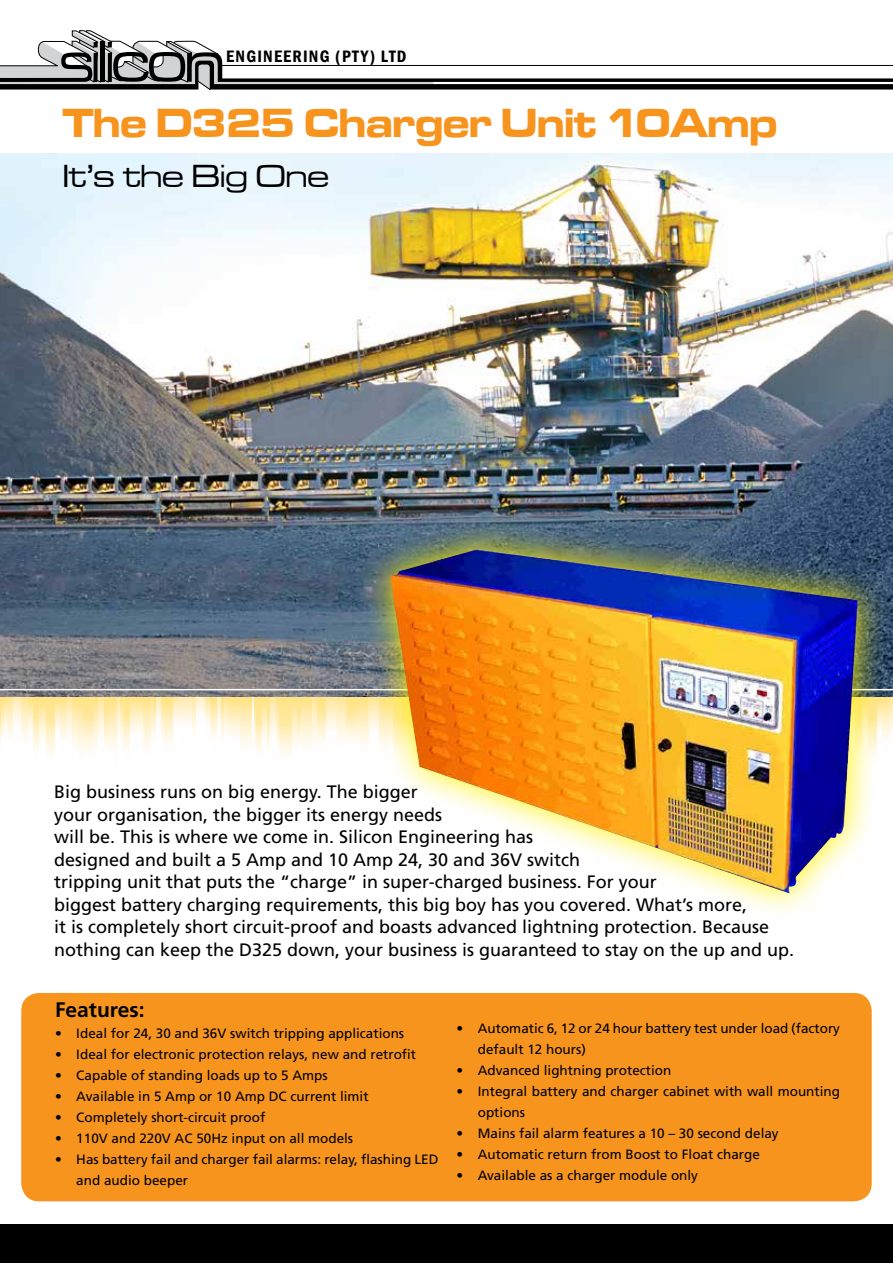
<style>
.page{position:relative;width:893px;height:1263px;background:#fff}
.page>*{position:absolute;margin:0;border:0;box-sizing:border-box;transform-origin:0 0}
.t1{font:42px "Microgramma D Bold Exte";color:#f7941e;scale:.9 1}
.t2{font:33px "Microgramma D Medi Exte";color:#000}
.t3{font:700 21px "Frutiger LT Std";color:#000}
.t4{font:18px/22.5px "Frutiger LT Std";color:#000}
.t5{font:600 condensed 17.1px "Franklin Gothic";letter-spacing:.07em;color:#000}
.t6{font:13.5px/21px "Frutiger LT Std";color:#000}
</style>
<div class="page">
<img style="left:0;top:153px;width:893px;height:544px">
<svg style="left:0;top:697px;width:1px;height:47px"></svg>
<svg style="left:1px;top:697px;width:8px;height:41px"></svg>
<svg style="left:13px;top:697px;width:8px;height:25px"></svg>
<svg style="left:23px;top:697px;width:1px;height:41px"></svg>
<svg style="left:24px;top:697px;width:5px;height:43px"></svg>
<svg style="left:33px;top:697px;width:7px;height:53px"></svg>
<svg style="left:40px;top:697px;width:6px;height:43px"></svg>
<svg style="left:46px;top:697px;width:9px;height:56px"></svg>
<svg style="left:60px;top:697px;width:8px;height:42px"></svg>
<svg style="left:72px;top:697px;width:7px;height:56px"></svg>
<svg style="left:79px;top:697px;width:3px;height:56px"></svg>
<svg style="left:82px;top:697px;width:13px;height:53px"></svg>
<svg style="left:95px;top:697px;width:4px;height:48px"></svg>
<svg style="left:103px;top:697px;width:5px;height:51px"></svg>
<svg style="left:108px;top:697px;width:8px;height:57px"></svg>
<svg style="left:116px;top:697px;width:2px;height:57px"></svg>
<svg style="left:120px;top:697px;width:1px;height:40px"></svg>
<svg style="left:123px;top:697px;width:8px;height:52px"></svg>
<svg style="left:131px;top:697px;width:13px;height:51px"></svg>
<svg style="left:144px;top:697px;width:8px;height:51px"></svg>
<svg style="left:156px;top:697px;width:5px;height:22px"></svg>
<svg style="left:163px;top:697px;width:10px;height:47px"></svg>
<svg style="left:173px;top:697px;width:5px;height:24px"></svg>
<svg style="left:178px;top:697px;width:14px;height:27px"></svg>
<svg style="left:192px;top:697px;width:4px;height:36px"></svg>
<svg style="left:196px;top:697px;width:10px;height:25px"></svg>
<svg style="left:206px;top:697px;width:5px;height:40px"></svg>
<svg style="left:211px;top:697px;width:6px;height:40px"></svg>
<svg style="left:217px;top:697px;width:4px;height:26px"></svg>
<svg style="left:223px;top:697px;width:6px;height:40px"></svg>
<svg style="left:229px;top:697px;width:12px;height:48px"></svg>
<svg style="left:2px;top:697px;width:2px;height:41px"></svg>
<svg style="left:9px;top:697px;width:4px;height:41px"></svg>
<svg style="left:21px;top:697px;width:2px;height:41px"></svg>
<svg style="left:29px;top:697px;width:4px;height:32px"></svg>
<svg style="left:55px;top:697px;width:5px;height:32px"></svg>
<svg style="left:68px;top:697px;width:4px;height:37px"></svg>
<svg style="left:99px;top:697px;width:4px;height:37px"></svg>
<svg style="left:152px;top:697px;width:2px;height:40px"></svg>
<svg style="left:118px;top:697px;width:2px;height:33px"></svg>
<svg style="left:121px;top:697px;width:2px;height:40px"></svg>
<svg style="left:154px;top:697px;width:2px;height:40px"></svg>
<svg style="left:161px;top:697px;width:2px;height:40px"></svg>
<svg style="left:221px;top:697px;width:2px;height:40px"></svg>
<svg style="left:241px;top:697px;width:12px;height:48px"></svg>
<svg style="left:254px;top:697px;width:3px;height:53px"></svg>
<svg style="left:257px;top:697px;width:6px;height:53px"></svg>
<svg style="left:263px;top:697px;width:5px;height:51px"></svg>
<svg style="left:269px;top:697px;width:7px;height:51px"></svg>
<div style="left:277px;top:697px;width:19px;height:73px;background:linear-gradient(to bottom,#ffe079,#fff)"></div>
<svg style="left:297px;top:697px;width:5px;height:48px"></svg>
<svg style="left:302px;top:697px;width:10px;height:48px"></svg>
<svg style="left:316px;top:697px;width:10px;height:44px"></svg>
<svg style="left:326px;top:697px;width:11px;height:32px"></svg>
<svg style="left:345px;top:697px;width:12px;height:43px"></svg>
<svg style="left:357px;top:697px;width:4px;height:44px"></svg>
<svg style="left:276px;top:697px;width:3px;height:73px"></svg>
<svg style="left:268px;top:697px;width:1px;height:51px"></svg>
<svg style="left:253px;top:697px;width:1px;height:15px"></svg>
<svg style="left:292px;top:697px;width:5px;height:73px"></svg>
<svg style="left:312px;top:697px;width:4px;height:43px"></svg>
<svg style="left:337px;top:697px;width:8px;height:43px"></svg>
<svg style="left:888px;top:697px;width:2px;height:42px"></svg>
<svg style="left:890px;top:697px;width:3px;height:37px"></svg>
<hr style="left:0;top:689px;width:893px;height:1px;background:#fff">
<div style="left:21px;top:993px;width:851px;height:208px;background:#f7941e;border-radius:18px"></div>
<div style="left:0;top:1225px;width:893px;height:38px;background:#000"></div>
<svg style="left:0;top:30px;width:893px;height:60px"></svg>
<svg style="left:361px;top:519px;width:527px;height:393px"></svg>
<img style="left:390px;top:549px;width:468px;height:345px">
<p class="t5" style="left:226px;top:45px;width:182px">ENGINEERING (PTY) LTD</p>
<h1 class="t1" style="left:63px;top:95px;width:795px">The D325 Charger Unit 10Amp</h1>
<h2 class="t2" style="left:63px;top:155px;width:268px">It’s the Big One</h2>
<p class="t4" style="left:54px;top:781px;width:742px">Big business runs on big energy. The bigger<br>your organisation, the bigger its energy needs<br>will be. This is where we come in. Silicon Engineering has<br>designed and built a 5 Amp and 10 Amp 24, 30 and 36V switch<br>tripping unit that puts the “charge” in super-charged business. For your<br>biggest battery charging requirements, this big boy has you covered. What’s more,<br>it is completely short circuit-proof and boasts advanced lightning protection. Because nothing can keep the D325 down, your business is guaranteed to stay on the up and up.</p>
<h3 class="t3" style="left:55px;top:997px;width:91px">Features:</h3>
<p class="t6" style="left:55px;top:1023px;width:351px">• Ideal for 24, 30 and 36V switch tripping applications</p>
<p class="t6" style="left:55px;top:1044px;width:363px">• Ideal for electronic protection relays, new and retrofit</p>
<p class="t6" style="left:55px;top:1065px;width:274px">• Capable of standing loads up to 5 Amps</p>
<p class="t6" style="left:55px;top:1086px;width:315px">• Available in 5 Amp or 10 Amp DC current limit</p>
<p class="t6" style="left:55px;top:1107px;width:212px">• Completely short-circuit proof</p>
<p class="t6" style="left:55px;top:1128px;width:300px">• 110V and 220V AC 50Hz input on all models</p>
<p class="t6" style="left:76px;top:1149px;width:364px;text-indent:-21px">• Has battery fail and charger fail alarms: relay, flashing LED and audio beeper</p>
<p class="t6" style="left:478px;top:1017px;width:364px;text-indent:-21px">• Automatic 6, 12 or 24 hour battery test under load (factory default 12 hours)</p>
<p class="t6" style="left:457px;top:1059px;width:216px">• Advanced lightning protection</p>
<p class="t6" style="left:478px;top:1080px;width:364px;text-indent:-21px">• Integral battery and charger cabinet with wall mounting options</p>
<p class="t6" style="left:457px;top:1122px;width:324px">• Mains fail alarm features a 10 – 30 second delay</p>
<p class="t6" style="left:457px;top:1143px;width:305px">• Automatic return from Boost to Float charge</p>
<p class="t6" style="left:457px;top:1164px;width:243px">• Available as a charger module only</p>
</div>
